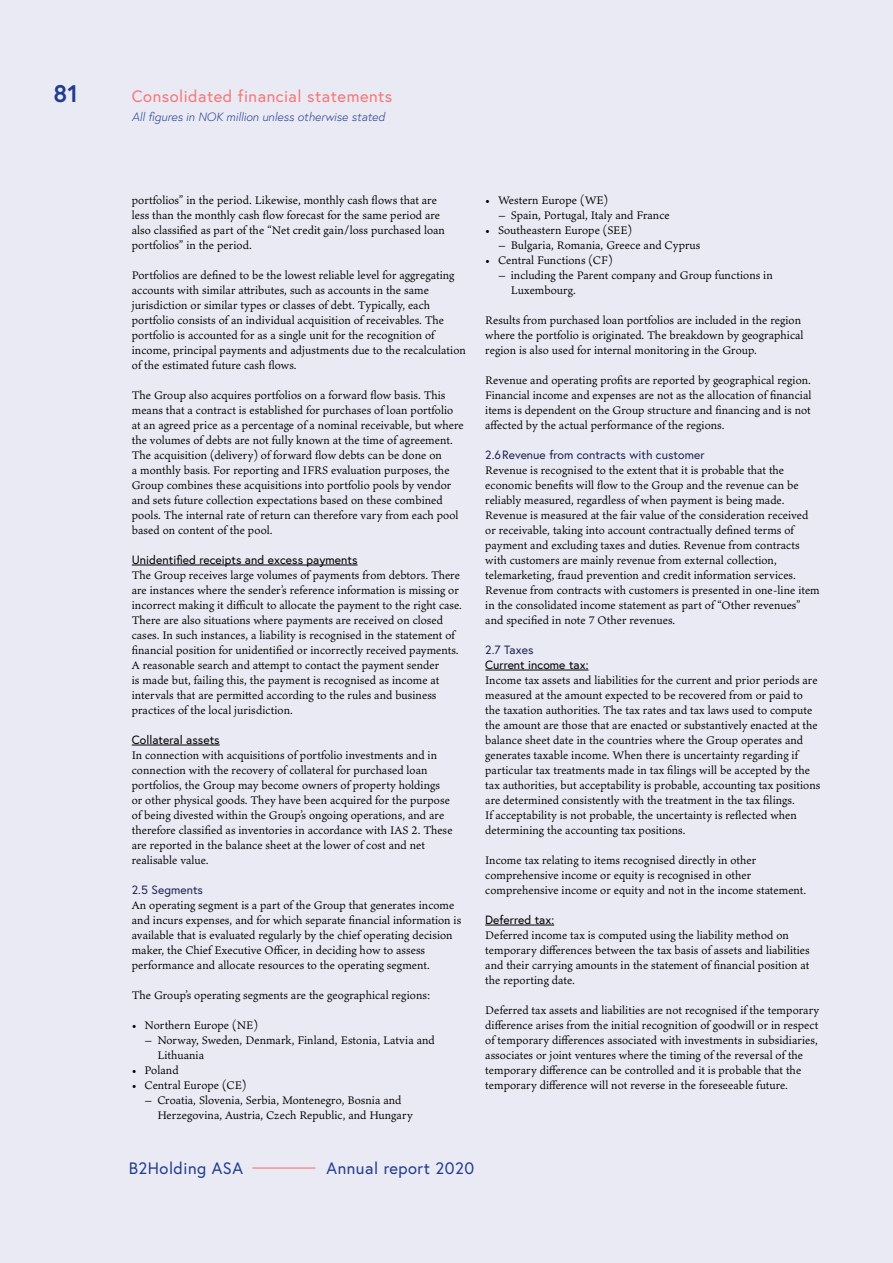
<style>
.page{position:relative;width:893px;height:1263px;background:#eaeaf4}
.page>*{position:absolute;margin:0;border:0;box-sizing:border-box;transform-origin:0 0}
.t1{font:700 24px "Europa";color:#213b8f}
.t2{font:16.5px "Europa";letter-spacing:.03em;color:#f57878}
.t3{font:16.5px "Europa";letter-spacing:.03em;color:#213b8f}
.t4{font:12px/15px "Ten Oldstyle";letter-spacing:.005em;color:#000}
.t5{font:12px "Europa";letter-spacing:.005em;color:#000}
.t6{font:12px "Europa";letter-spacing:.005em;color:#1f2454}
.t7{font:italic 300 12px "Europa";color:#213b8f}
</style>
<div class="page">
<hr style="left:252px;top:1167px;width:63px;height:1px;background:#f57878">
<hr style="left:132px;top:565px;width:226px;height:1px;background:#000">
<hr style="left:132px;top:745px;width:88px;height:1px;background:#000">
<hr style="left:485px;top:670px;width:104px;height:1px;background:#000">
<hr style="left:485px;top:925px;width:69px;height:1px;background:#000">
<h1 class="t1" style="left:54px;top:77px;width:26px">81</h1>
<h2 class="t2" style="left:132px;top:86px;width:262px">Consolidated financial statements</h2>
<p class="t7" style="left:132px;top:109px;width:255px">All figures in NOK million unless otherwise stated</p>
<p class="t4" style="left:132px;top:192px;width:315px">portfolios” in the period. Likewise, monthly cash flows that are less than the monthly cash flow forecast for the same period are also classified as part of the “Net credit gain/loss purchased loan portfolios” in the period.</p>
<p class="t4" style="left:132px;top:267px;width:336px">Portfolios are defined to be the lowest reliable level for aggregating accounts with similar attributes, such as accounts in the same jurisdiction or similar types or classes of debt. Typically, each portfolio consists of an individual acquisition of receivables. The portfolio is accounted for as a single unit for the recognition of income, principal payments and adjustments due to the recalculation of the estimated future cash flows.</p>
<p class="t4" style="left:132px;top:387px;width:334px">The Group also acquires portfolios on a forward flow basis. This means that a contract is established for purchases of loan portfolio at an agreed price as a percentage of a nominal receivable, but where the volumes of debts are not fully known at the time of agreement.<br>The acquisition (delivery) of forward flow debts can be done on<br>a monthly basis. For reporting and IFRS evaluation purposes, the Group combines these acquisitions into portfolio pools by vendor and sets future collection expectations based on these combined pools. The internal rate of return can therefore vary from each pool based on content of the pool.</p>
<p class="t5" style="left:132px;top:552px;width:227px">Unidentified receipts and excess payments</p>
<p class="t4" style="left:132px;top:567px;width:332px">The Group receives large volumes of payments from debtors. There are instances where the sender’s reference information is missing or incorrect making it difficult to allocate the payment to the right case.<br>There are also situations where payments are received on closed cases. In such instances, a liability is recognised in the statement of financial position for unidentified or incorrectly received payments.<br>A reasonable search and attempt to contact the payment sender<br>is made but, failing this, the payment is recognised as income at intervals that are permitted according to the rules and business practices of the local jurisdiction.</p>
<p class="t5" style="left:132px;top:732px;width:89px">Collateral assets</p>
<p class="t4" style="left:132px;top:747px;width:322px">In connection with acquisitions of portfolio investments and in connection with the recovery of collateral for purchased loan portfolios, the Group may become owners of property holdings or other physical goods. They have been acquired for the purpose of being divested within the Group’s ongoing operations, and are therefore classified as inventories in accordance with IAS 2. These are reported in the balance sheet at the lower of cost and net realisable value.</p>
<p class="t6" style="left:132px;top:882px;width:73px">2.5 Segments</p>
<p class="t4" style="left:132px;top:897px;width:331px">An operating segment is a part of the Group that generates income and incurs expenses, and for which separate financial information is available that is evaluated regularly by the chief operating decision maker, the Chief Executive Officer, in deciding how to assess performance and allocate resources to the operating segment.</p>
<p class="t4" style="left:132px;top:987px;width:300px">The Group’s operating segments are the geographical regions:</p>
<p class="t4" style="left:132px;top:1017px;width:128px">• Northern Europe (NE)</p>
<p class="t4" style="left:145px;top:1032px;width:292px">― Norway, Sweden, Denmark, Finland, Estonia, Latvia and</p>
<p class="t4" style="left:157px;top:1047px;width:48px">Lithuania</p>
<p class="t4" style="left:132px;top:1062px;width:48px">• Poland</p>
<p class="t4" style="left:132px;top:1077px;width:116px">• Central Europe (CE)</p>
<p class="t4" style="left:145px;top:1092px;width:258px">― Croatia, Slovenia, Serbia, Montenegro, Bosnia and</p>
<p class="t4" style="left:157px;top:1107px;width:257px">Herzegovina, Austria, Czech Republic, and Hungary</p>
<p class="t4" style="left:498px;top:192px;width:173px;text-indent:-13px">• Western Europe (WE)<br>― Spain, Portugal, Italy and France</p>
<p class="t4" style="left:498px;top:222px;width:204px;text-indent:-13px">• Southeastern Europe (SEE)<br>― Bulgaria, Romania, Greece and Cyprus</p>
<p class="t4" style="left:485px;top:252px;width:129px">• Central Functions (CF)</p>
<p class="t4" style="left:498px;top:267px;width:276px">― including the Parent company and Group functions in</p>
<p class="t4" style="left:511px;top:282px;width:67px">Luxembourg.</p>
<p class="t4" style="left:485px;top:312px;width:320px">Results from purchased loan portfolios are included in the region where the portfolio is originated. The breakdown by geographical region is also used for internal monitoring in the Group.</p>
<p class="t4" style="left:485px;top:372px;width:328px;text-align:justify">Revenue and operating profits are reported by geographical region.<br>Financial income and expenses are not as the allocation of financial items is dependent on the Group structure and financing and is not affected by the actual performance of the regions.</p>
<p class="t6" style="left:485px;top:447px;width:221px">2.6Revenue from contracts with customer</p>
<p class="t4" style="left:485px;top:462px;width:336px">Revenue is recognised to the extent that it is probable that the economic benefits will flow to the Group and the revenue can be reliably measured, regardless of when payment is being made.<br>Revenue is measured at the fair value of the consideration received or receivable, taking into account contractually defined terms of payment and excluding taxes and duties. Revenue from contracts with customers are mainly revenue from external collection, telemarketing, fraud prevention and credit information services.<br>Revenue from contracts with customers is presented in one-line item in the consolidated income statement as part of “Other revenues” and specified in note 7 Other revenues.</p>
<p class="t6" style="left:485px;top:642px;width:50px">2.7 Taxes</p>
<p class="t5" style="left:485px;top:657px;width:105px">Current income tax:</p>
<p class="t4" style="left:485px;top:672px;width:337px">Income tax assets and liabilities for the current and prior periods are measured at the amount expected to be recovered from or paid to the taxation authorities. The tax rates and tax laws used to compute the amount are those that are enacted or substantively enacted at the balance sheet date in the countries where the Group operates and generates taxable income. When there is uncertainty regarding if particular tax treatments made in tax filings will be accepted by the tax authorities, but acceptability is probable, accounting tax positions are determined consistently with the treatment in the tax filings.<br>If acceptability is not probable, the uncertainty is reflected when determining the accounting tax positions.</p>
<p class="t4" style="left:485px;top:852px;width:323px">Income tax relating to items recognised directly in other comprehensive income or equity is recognised in other comprehensive income or equity and not in the income statement.</p>
<p class="t5" style="left:485px;top:912px;width:70px">Deferred tax:</p>
<p class="t4" style="left:485px;top:927px;width:326px">Deferred income tax is computed using the liability method on temporary differences between the tax basis of assets and liabilities and their carrying amounts in the statement of financial position at the reporting date.</p>
<p class="t4" style="left:485px;top:1002px;width:336px">Deferred tax assets and liabilities are not recognised if the temporary difference arises from the initial recognition of goodwill or in respect of temporary differences associated with investments in subsidiaries, associates or joint ventures where the timing of the reversal of the temporary difference can be controlled and it is probable that the temporary difference will not reverse in the foreseeable future.</p>
<h2 class="t3" style="left:129px;top:1157px;width:116px">B2Holding ASA</h2>
<h2 class="t3" style="left:327px;top:1157px;width:149px">Annual report 2020</h2>
</div>
